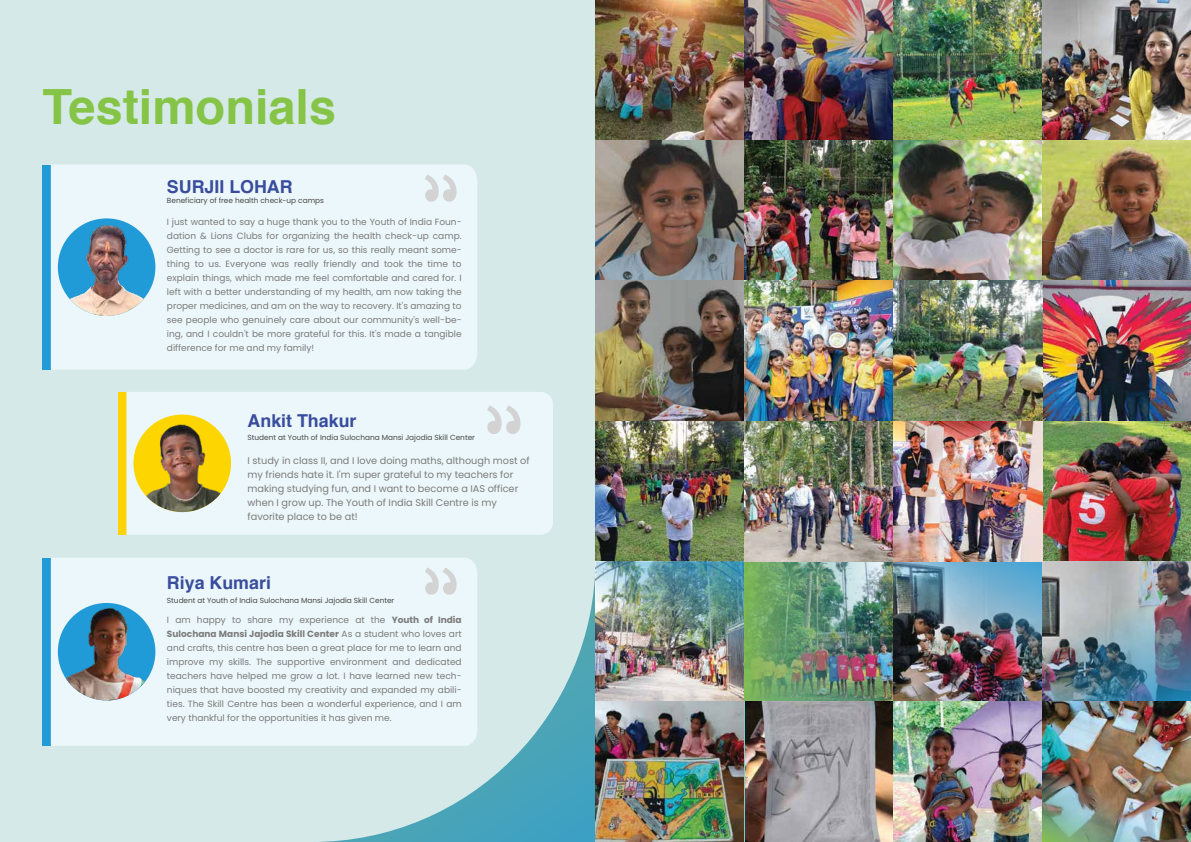
<style>
.page{position:relative;width:1191px;height:842px;background:#fff}
.page>*{position:absolute;margin:0;border:0;box-sizing:border-box;transform-origin:0 0}
.t1{font:700 48.6px "Helvetica";color:#85c446}
.t2{font:700 17.8px "Helvetica";color:#394c9d}
.t3{font:9.7px/14px "Poppins";color:#7d7b7b}
.t4{font:9px/14px "Poppins";color:#7d7b7b;text-align:justify}
.t5{font:7.4px "Poppins";color:#4a4949}
.s1{font-weight:700}
</style>
<div class="page">
<div style="left:0;top:0;width:595px;height:842px;background:#d4e9e8"></div>
<div style="left:118px;top:392px;width:9px;height:143px;background:#fdd307"></div>
<div style="left:126px;top:392px;width:427px;height:143px;background:#ebf7fa"></div>
<svg style="left:133px;top:415px;width:98px;height:97px"></svg>
<img style="left:137px;top:415px;width:90px;height:97px">
<div style="left:43px;top:165px;width:8px;height:204px;background:#209bd7"></div>
<div style="left:51px;top:165px;width:426px;height:205px;background:#ebf7fa"></div>
<img style="left:58px;top:218px;width:97px;height:98px;border-radius:49px">
<img style="left:595px;top:0;width:149px;height:140px">
<img style="left:744px;top:0;width:149px;height:140px">
<img style="left:893px;top:0;width:149px;height:140px">
<img style="left:1042px;top:0;width:149px;height:140px">
<svg style="left:595px;top:140px;width:149px;height:141px;background:#796d66"></svg>
<img style="left:744px;top:140px;width:149px;height:141px">
<img style="left:893px;top:140px;width:149px;height:141px">
<img style="left:1042px;top:140px;width:149px;height:141px">
<img style="left:595px;top:281px;width:149px;height:140px">
<img style="left:1042px;top:281px;width:149px;height:140px">
<img style="left:744px;top:281px;width:149px;height:140px">
<img style="left:893px;top:281px;width:149px;height:140px">
<img style="left:595px;top:421px;width:149px;height:140px">
<img style="left:1042px;top:421px;width:149px;height:140px">
<img style="left:595px;top:561px;width:149px;height:141px">
<img style="left:744px;top:561px;width:149px;height:141px">
<img style="left:595px;top:702px;width:149px;height:140px">
<svg style="left:744px;top:702px;width:149px;height:140px;background:#948d8e"></svg>
<img style="left:893px;top:561px;width:298px;height:281px">
<img style="left:744px;top:421px;width:149px;height:140px">
<img style="left:893px;top:421px;width:149px;height:140px">
<div style="left:43px;top:558px;width:8px;height:187px;background:#209bd7"></div>
<div style="left:51px;top:558px;width:426px;height:188px;background:#ebf7fa"></div>
<div style="left:58px;top:603px;width:97px;height:97px;background:#209bd7;border-radius:50%"></div>
<img style="left:64px;top:603px;width:85px;height:97px">
<svg style="left:487px;top:405px;width:33px;height:29px"></svg>
<svg style="left:425px;top:174px;width:31px;height:28px"></svg>
<svg style="left:425px;top:567px;width:31px;height:28px"></svg>
<h1 class="t1" style="left:43px;top:68px;width:295px">Testimonials</h1>
<h2 class="t2" style="left:167px;top:173px;width:127px">SURJII LOHAR</h2>
<p class="t5" style="left:167px;top:197px;width:159px">Beneficiary of free health check-up camps</p>
<p class="t4" style="left:167px;top:215px;width:296px">I just wanted to say a huge thank you to the Youth of India Foun&shy;dation &amp; Lions Clubs for organizing the health check-up camp.<br>Getting to see a doctor is rare for us, so this really meant some&shy;thing to us. Everyone was really friendly and took the time to explain things, which made me feel comfortable and cared for. I left with a better understanding of my health, am now taking the proper medicines, and am on the way to recovery. It's amazing to see people who genuinely care about our community's well-be&shy;ing, and I couldn't be more grateful for this. It's made a tangible difference for me and my family!</p>
<h2 class="t2" style="left:247px;top:407px;width:110px">Ankit Thakur</h2>
<p class="t5" style="left:247px;top:433px;width:229px">Student at Youth of India Sulochana Mansi Jajodia Skill Center</p>
<p class="t3" style="left:247px;top:453px;width:284px">I study in class II, and I love doing maths, although most of my friends hate it. I'm super grateful to my teachers for making studying fun, and I want to become a IAS officer when I grow up. The Youth of India Skill Centre is my favorite place to be at!</p>
<h2 class="t2" style="left:167px;top:569px;width:105px">Riya Kumari</h2>
<p class="t5" style="left:167px;top:596px;width:229px">Student at Youth of India Sulochana Mansi Jajodia Skill Center</p>
<p class="t4" style="left:167px;top:613px;width:296px">I am happy to share my experience at the <span class="s1">Youth of India Sulochana Mansi Jajodia Skill Center</span> As a student who loves art and crafts, this centre has been a great place for me to learn and improve my skills. The supportive environment and dedicated teachers have helped me grow a lot. I have learned new tech&shy;niques that have boosted my creativity and expanded my abili&shy;ties. The Skill Centre has been a wonderful experience, and I am very thankful for the opportunities it has given me.</p>
</div>
